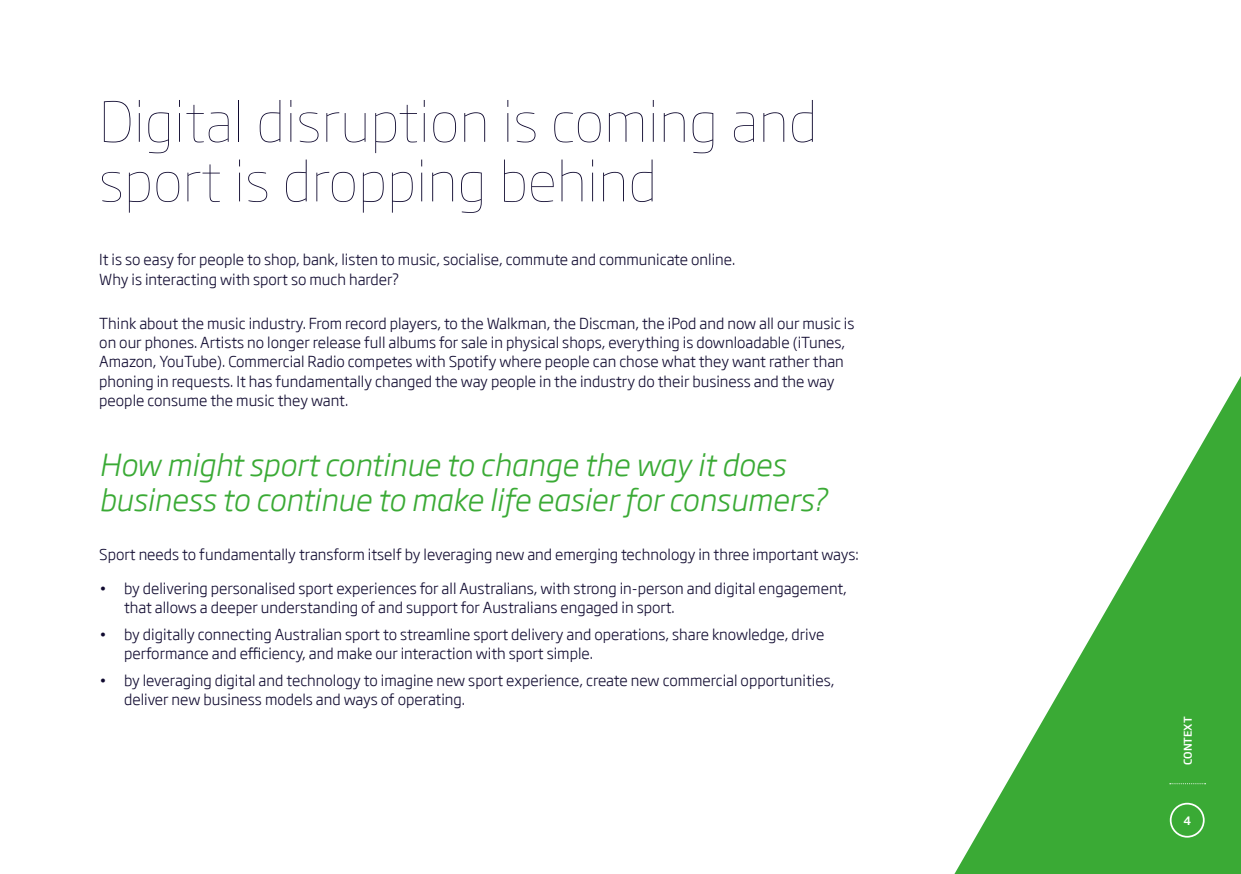
<style>
.page{position:relative;width:1241px;height:874px;background:#fff}
.page>*{position:absolute;margin:0;border:0;box-sizing:border-box;transform-origin:0 0}
.t1{font:100 54.25px/59.5px "Soho Gothic Std";letter-spacing:.01em;color:#100a30}
.t2{font:italic 300 29.75px/35px "Soho Gothic Std";color:#3aaa35}
.t3{font:300 14.88px/19.2px "Soho Gothic Std";color:#100a30}
.t4{font:500 11.38px "Soho Gothic Std";color:#fff}
.t5{font:500 10.5px "Soho Gothic Std";letter-spacing:-.005em;color:#fff}
</style>
<div class="page">
<svg style="left:955px;top:378px;width:285px;height:495px"></svg>
<div style="left:1169px;top:802px;width:35px;height:35px;border:2px solid #fff;border-radius:50%"></div>
<svg style="left:1169px;top:782px;width:36px;height:1px"></svg>
<h1 class="t1" style="left:99px;top:92px;width:719px">Digital disruption is coming and sport is dropping behind</h1>
<p class="t3" style="left:99px;top:250px;width:637px">It is so easy for people to shop, bank, listen to music, socialise, commute and communicate online.<br>Why is interacting with sport so much harder?</p>
<p class="t3" style="left:99px;top:313px;width:756px">Think about the music industry. From record players, to the Walkman, the Discman, the iPod and now all our music is on our phones. Artists no longer release full albums for sale in physical shops, everything is downloadable (iTunes, Amazon, YouTube). Commercial Radio competes with Spotify where people can chose what they want rather than phoning in requests. It has fundamentally changed the way people in the industry do their business and the way people consume the music they want.</p>
<h2 class="t2" style="left:99px;top:447px;width:729px">How might sport continue to change the way it does business to continue to make life easier for consumers?</h2>
<p class="t3" style="left:99px;top:544px;width:760px">Sport needs to fundamentally transform itself by leveraging new and emerging technology in three important ways:</p>
<p class="t3" style="left:124px;top:578px;width:724px;text-indent:-25px">• by delivering personalised sport experiences for all Australians, with strong in-person and digital engagement, that allows a deeper understanding of and support for Australians engaged in sport.</p>
<p class="t3" style="left:124px;top:624px;width:701px;text-indent:-25px">• by digitally connecting Australian sport to streamline sport delivery and operations, share knowledge, drive performance and efficiency, and make our interaction with sport simple.</p>
<p class="t3" style="left:124px;top:670px;width:711px;text-indent:-25px">• by leveraging digital and technology to imagine new sport experience, create new commercial opportunities, deliver new business models and ways of operating.</p>
<p class="t5" style="left:1180px;top:764px;width:50px;rotate:-90deg">CONTEXT</p>
<p class="t4" style="left:1183px;top:812px;width:9px">4</p>
</div>
